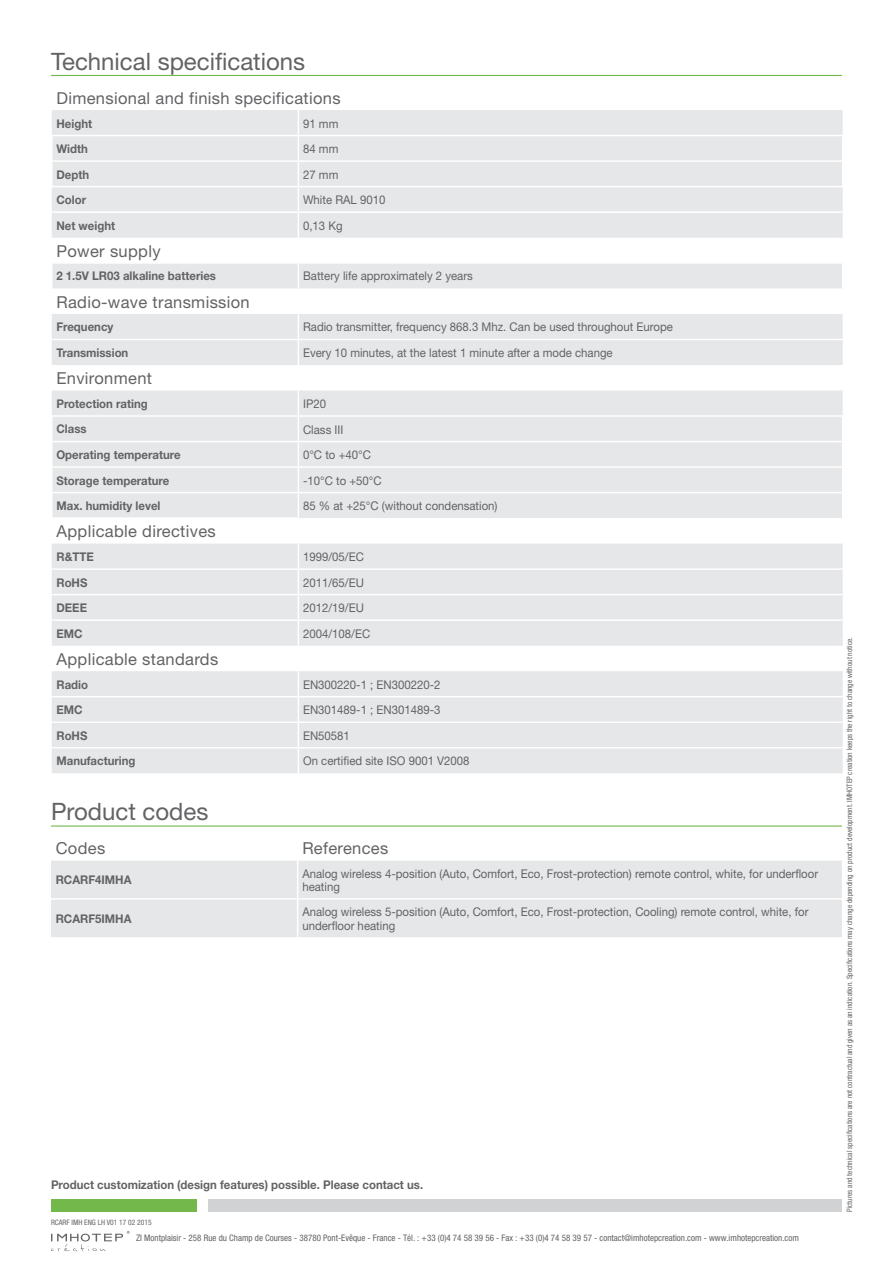
<style>
.page{position:relative;width:893px;height:1263px;background:#fff}
.page>*{position:absolute;margin:0;border:0;box-sizing:border-box;transform-origin:0 0}
.t1{font:24px "Helvetica Neue";color:#636366}
.t2{font:16.5px "Helvetica Neue";letter-spacing:.02em;color:#636366}
.t3{font:12px/13.5px "Helvetica Neue";color:#636366;scale:.95 1}
.t4{font:700 12px "Helvetica Neue";color:#636366;scale:.95 1}
.t5{font:condensed 9px "Helvetica Neue";color:#636366}
.t6{font:condensed 7.5px "Helvetica Neue";color:#636366}
</style>
<div class="page">
<div style="left:51px;top:1199px;width:146px;height:13px;background:#72b84b"></div>
<div style="left:208px;top:1199px;width:634px;height:13px;background:#d1d2d4"></div>
<svg style="left:51px;top:1231px;width:79px;height:20px"></svg>
<svg style="left:52px;top:110px;width:791px;height:663px;fill:#e6e7e9"></svg>
<hr style="left:52px;top:339px;width:246px;height:1px;background:#fff">
<hr style="left:298px;top:339px;width:545px;height:1px;background:#fff">
<svg style="left:298px;top:314px;width:1px;height:51px"></svg>
<hr style="left:52px;top:568px;width:246px;height:2px;background:#fff">
<hr style="left:298px;top:568px;width:545px;height:2px;background:#fff">
<svg style="left:298px;top:544px;width:1px;height:102px"></svg>
<hr style="left:52px;top:696px;width:246px;height:1px;background:#fff">
<hr style="left:298px;top:696px;width:545px;height:1px;background:#fff">
<hr style="left:52px;top:721px;width:246px;height:2px;background:#fff">
<hr style="left:298px;top:721px;width:545px;height:2px;background:#fff">
<hr style="left:52px;top:747px;width:246px;height:1px;background:#fff">
<hr style="left:298px;top:747px;width:545px;height:1px;background:#fff">
<svg style="left:298px;top:671px;width:1px;height:102px"></svg>
<hr style="left:53px;top:466px;width:245px;height:2px;background:#fff">
<hr style="left:298px;top:466px;width:544px;height:2px;background:#fff">
<hr style="left:53px;top:492px;width:245px;height:1px;background:#fff">
<hr style="left:298px;top:492px;width:544px;height:1px;background:#fff">
<hr style="left:51px;top:467px;width:2px;height:26px;background:#fff">
<hr style="left:51px;top:493px;width:2px;height:24px;background:#fff">
<hr style="left:51px;top:135px;width:247px;height:1px;background:#fff">
<hr style="left:51px;top:136px;width:2px;height:25px;background:#fff">
<hr style="left:298px;top:135px;width:545px;height:1px;background:#fff">
<hr style="left:51px;top:161px;width:2px;height:25px;background:#fff">
<svg style="left:298px;top:110px;width:1px;height:128px"></svg>
<svg style="left:842px;top:136px;width:1px;height:50px"></svg>
<hr style="left:53px;top:160px;width:245px;height:2px;background:#fff">
<hr style="left:298px;top:160px;width:544px;height:2px;background:#fff">
<hr style="left:51px;top:186px;width:247px;height:1px;background:#fff">
<hr style="left:298px;top:186px;width:545px;height:1px;background:#fff">
<hr style="left:52px;top:594px;width:246px;height:1px;background:#fff">
<hr style="left:298px;top:594px;width:545px;height:1px;background:#fff">
<hr style="left:52px;top:619px;width:246px;height:2px;background:#fff">
<hr style="left:298px;top:619px;width:545px;height:2px;background:#fff">
<hr style="left:52px;top:211px;width:246px;height:2px;background:#fff">
<hr style="left:298px;top:211px;width:545px;height:2px;background:#fff">
<hr style="left:51px;top:262px;width:247px;height:2px;background:#fff">
<hr style="left:51px;top:264px;width:2px;height:24px;background:#fff">
<hr style="left:298px;top:262px;width:545px;height:2px;background:#fff">
<svg style="left:298px;top:264px;width:1px;height:24px"></svg>
<svg style="left:842px;top:264px;width:1px;height:24px"></svg>
<hr style="left:51px;top:415px;width:247px;height:2px;background:#fff">
<hr style="left:51px;top:417px;width:2px;height:24px;background:#fff">
<hr style="left:298px;top:415px;width:545px;height:2px;background:#fff">
<hr style="left:51px;top:441px;width:2px;height:26px;background:#fff">
<svg style="left:298px;top:390px;width:1px;height:127px"></svg>
<svg style="left:842px;top:417px;width:1px;height:101px"></svg>
<hr style="left:53px;top:441px;width:245px;height:1px;background:#fff">
<hr style="left:298px;top:441px;width:544px;height:1px;background:#fff">
<hr style="left:51px;top:517px;width:248px;height:2px;background:#fff">
<hr style="left:51px;top:75px;width:791px;height:1px;background:#72b84b">
<hr style="left:51px;top:825px;width:791px;height:2px;background:#72b84b">
<div style="left:51px;top:861px;width:791px;height:76px;background:#e6e7e9"></div>
<hr style="left:297px;top:861px;width:1px;height:37px;background:#fff">
<hr style="left:297px;top:900px;width:1px;height:37px;background:#fff">
<hr style="left:51px;top:898px;width:247px;height:2px;background:#fff">
<hr style="left:298px;top:898px;width:544px;height:2px;background:#fff">
<h1 class="t1" style="left:51px;top:47px;width:256px">Technical specifications</h1>
<h2 class="t2" style="left:56px;top:88px;width:286px">Dimensional and finish specifications</h2>
<p class="t4" style="left:56px;top:116px;width:39px">Height</p>
<p class="t3" style="left:303px;top:116px;width:39px">91 mm</p>
<p class="t4" style="left:56px;top:141px;width:35px">Width</p>
<p class="t3" style="left:303px;top:142px;width:39px">84 mm</p>
<p class="t4" style="left:56px;top:167px;width:36px">Depth</p>
<p class="t3" style="left:303px;top:167px;width:39px">27 mm</p>
<p class="t4" style="left:56px;top:192px;width:33px">Color</p>
<p class="t3" style="left:303px;top:193px;width:43px">White RAL</p>
<p class="t3" style="left:360px;top:193px;width:28px">9010</p>
<p class="t4" style="left:56px;top:218px;width:63px">Net weight</p>
<p class="t3" style="left:303px;top:218px;width:43px">0,13 Kg</p>
<h2 class="t2" style="left:56px;top:241px;width:106px">Power supply</h2>
<p class="t4" style="left:56px;top:269px;width:169px">2 1.5V LR03 alkaline batteries</p>
<p class="t3" style="left:303px;top:269px;width:180px">Battery life approximately 2 years</p>
<h2 class="t2" style="left:56px;top:292px;width:195px">Radio-wave transmission</h2>
<p class="t4" style="left:56px;top:320px;width:62px">Frequency</p>
<p class="t3" style="left:303px;top:320px;width:391px">Radio transmitter, frequency 868.3 M hz. Can be used throughout Europe</p>
<p class="t4" style="left:56px;top:345px;width:77px">Transmission</p>
<p class="t3" style="left:303px;top:346px;width:327px">Every 10 minutes, at the latest 1 minute after a mode change</p>
<h2 class="t2" style="left:56px;top:368px;width:97px">Environment</h2>
<p class="t4" style="left:56px;top:396px;width:98px">Protection rating</p>
<p class="t3" style="left:303px;top:397px;width:26px">I P20</p>
<p class="t4" style="left:56px;top:422px;width:33px">Class</p>
<p class="t3" style="left:303px;top:422px;width:37px">Class III</p>
<p class="t4" style="left:56px;top:447px;width:132px">Operating temperature</p>
<p class="t3" style="left:303px;top:448px;width:72px">0°C to +40°C</p>
<p class="t4" style="left:56px;top:473px;width:120px">Storage temperature</p>
<p class="t3" style="left:303px;top:473px;width:83px">-10°C to +50°C</p>
<p class="t4" style="left:56px;top:498px;width:111px">Max. humidity level</p>
<p class="t3" style="left:303px;top:499px;width:206px">85 % at +25°C (without condensation)</p>
<h2 class="t2" style="left:56px;top:522px;width:161px">Applicable directives</h2>
<p class="t4" style="left:56px;top:549px;width:41px">R&amp;TTE</p>
<p class="t3" style="left:303px;top:550px;width:57px">1999/05/EC</p>
<p class="t4" style="left:56px;top:575px;width:34px">RoHS</p>
<p class="t3" style="left:303px;top:575px;width:57px">2011/65/EU</p>
<p class="t4" style="left:56px;top:600px;width:34px">DEEE</p>
<p class="t3" style="left:303px;top:601px;width:57px">2012/19/EU</p>
<p class="t4" style="left:56px;top:626px;width:29px">EMC</p>
<p class="t3" style="left:303px;top:626px;width:63px">2004/108/EC</p>
<h2 class="t2" style="left:56px;top:649px;width:163px">Applicable standards</h2>
<p class="t4" style="left:56px;top:677px;width:35px">Radio</p>
<p class="t3" style="left:303px;top:677px;width:146px">EN300220-1 ; EN300220-2</p>
<p class="t4" style="left:56px;top:702px;width:29px">EMC</p>
<p class="t3" style="left:303px;top:703px;width:146px">EN301489-1 ; EN301489-3</p>
<p class="t4" style="left:56px;top:728px;width:34px">RoHS</p>
<p class="t3" style="left:303px;top:728px;width:51px">EN50581</p>
<p class="t4" style="left:56px;top:753px;width:85px">Manufacturing</p>
<p class="t3" style="left:303px;top:754px;width:95px">On certified site ISO</p>
<p class="t3" style="left:409px;top:754px;width:66px">9001 V2008</p>
<h1 class="t1" style="left:51px;top:798px;width:159px">Product codes</h1>
<h2 class="t2" style="left:56px;top:839px;width:51px">Codes</h2>
<h2 class="t2" style="left:302px;top:839px;width:88px">References</h2>
<p class="t4" style="left:56px;top:873px;width:81px">RCARF4IMHA</p>
<p class="t3" style="left:302px;top:866px;width:544px">Analog wireless 4-position (Auto, Comfort, Eco, Frost-protection) remote control, white, for underfloor heating</p>
<p class="t4" style="left:56px;top:911px;width:81px">RCARF5IMHA</p>
<p class="t3" style="left:302px;top:905px;width:534px">Analog wireless 5-position (Auto, Comfort, Eco, Frost-protection, Cooling) remote control, white, for underfloor heating</p>
<p class="t4" style="left:51px;top:1177px;width:393px">Product customization (design features) possible. Please contact us.</p>
<p class="t6" style="left:51px;top:1218px;width:102px">RCARF IMH ENG LH V01 17 02 2015</p>
<p class="t5" style="left:136px;top:1233px;width:664px">ZI Montplaisir - 258 Rue du Champ de Courses - 38780 Pont-Evêque - France - Tél. : +33 (0)4 74 58 39 56 - Fax : +33 (0)4 74 58 39 57 - contact@imhotepcreation.com - www.imhotepcreation.com</p>
<p class="t6" style="left:845px;top:1212px;width:576px;rotate:-90deg">Pictures and technical specifications are not contractual and given as an indication. Specifications may change depending on product development. IMHOTEP creation keeps the right to change without notice.</p>
</div>
